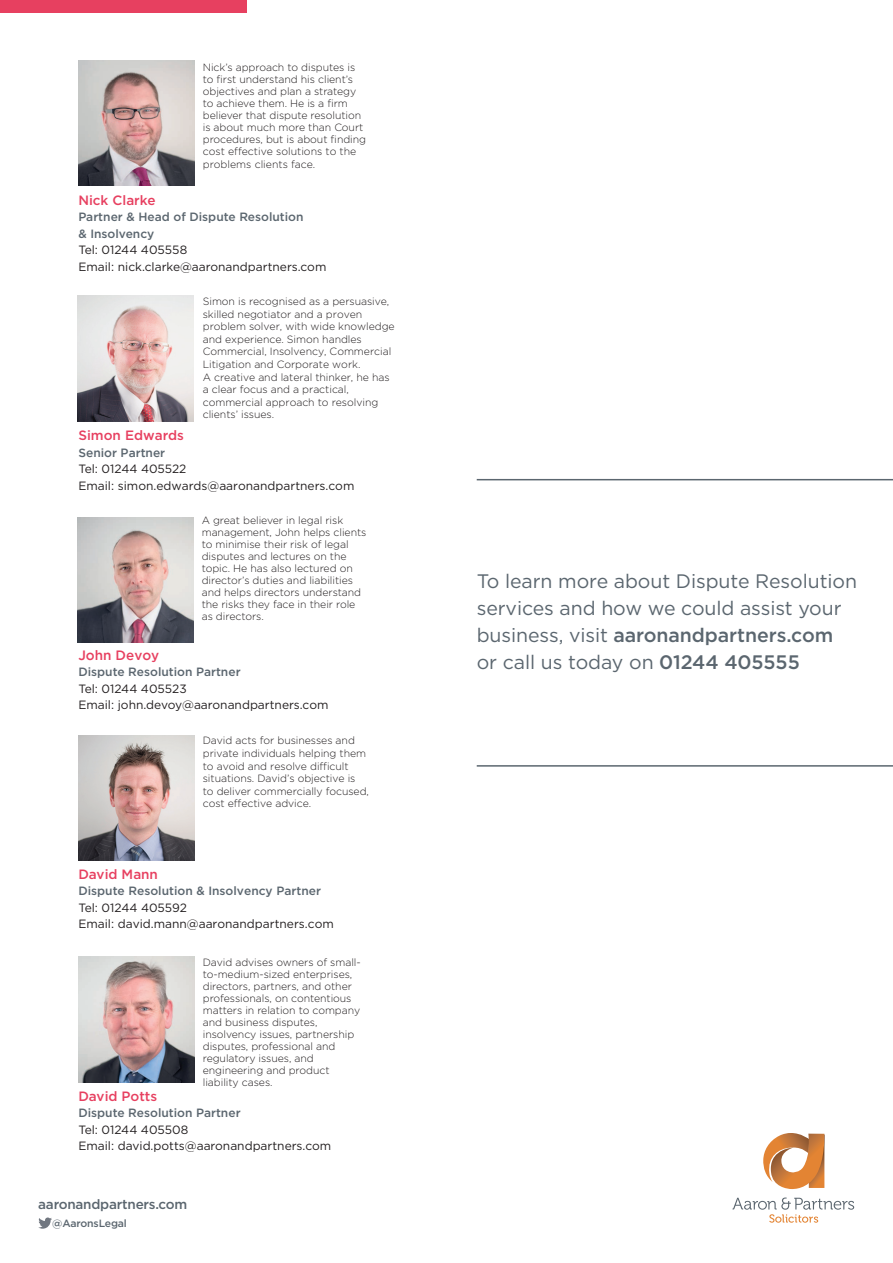
<style>
.page{position:relative;width:893px;height:1263px;background:#fff}
.page>*{position:absolute;margin:0;border:0;box-sizing:border-box;transform-origin:0 0}
.t1{font:19.5px/27px "Gotham";letter-spacing:-.005em;color:#5b666f}
.t2{font:500 13.5px "Gotham";color:#e74060}
.t3{font:500 13.5px "Gotham";letter-spacing:-.015em;color:#5b666f}
.t4{font:12px/16.5px "Gotham";color:#231f20}
.t5{font:500 12px/16.5px "Gotham";color:#5b666f}
.t6{font:300 10.5px/12px "Gotham";letter-spacing:-.005em;color:#231f20}
.t7{font:500 10.5px "Gotham";letter-spacing:-.015em;color:#5b666f}
.s1{font-weight:500}
</style>
<div class="page">
<img style="left:77px;top:296px;width:116px;height:125px">
<img style="left:77px;top:517px;width:116px;height:125px">
<img style="left:78px;top:735px;width:116px;height:125px">
<div style="left:0;top:0;width:247px;height:13px;background:#e74060"></div>
<svg style="left:38px;top:1217px;width:14px;height:12px"></svg>
<hr style="left:477px;top:479px;width:416px;height:1px;background:#5b666f">
<img style="left:78px;top:60px;width:116px;height:126px">
<hr style="left:477px;top:765px;width:416px;height:2px;background:#5b666f">
<svg style="left:763px;top:1133px;width:62px;height:56px"></svg>
<svg style="left:732px;top:1197px;width:122px;height:26px"></svg>
<img style="left:78px;top:957px;width:116px;height:125px">
<p class="t6" style="left:203px;top:61px;width:165px">Nick’s approach to disputes is to first understand his client’s objectives and plan a strategy to achieve them. He is a firm believer that dispute resolution is about much more than Court procedures, but is about finding cost effective solutions to the problems clients face.</p>
<p class="t2" style="left:78px;top:192px;width:79px">Nick Clarke</p>
<p class="t5" style="left:78px;top:209px;width:227px">Partner &amp; Head of Dispute Resolution &amp; Insolvency</p>
<p class="t4" style="left:78px;top:242px;width:249px">Tel: 01244 405558<br>Email: nick.clarke@aaronandpartners.com</p>
<p class="t6" style="left:203px;top:295px;width:193px;line-height:12.6px">Simon is recognised as a persuasive, skilled negotiator and a proven problem solver, with wide knowledge and experience. Simon handles<br>Commercial, Insolvency, Commercial<br>Litigation and Corporate work.<br>A creative and lateral thinker, he has a clear focus and a practical, commercial approach to resolving clients’ issues.</p>
<p class="t2" style="left:78px;top:428px;width:107px">Simon Edwards</p>
<p class="t5" style="left:78px;top:444px;width:88px">Senior Partner</p>
<p class="t4" style="left:78px;top:461px;width:278px">Tel: 01244 405522<br>Email: simon.edwards@aaronandpartners.com</p>
<p class="t6" style="left:202px;top:515px;width:166px">A great believer in legal risk management, John helps clients to minimise their risk of legal disputes and lectures on the topic. He has also lectured on director’s duties and liabilities and helps directors understand the risks they face in their role as directors.</p>
<p class="t2" style="left:78px;top:647px;width:82px">John Devoy</p>
<p class="t5" style="left:78px;top:663px;width:164px">Dispute Resolution Partner</p>
<p class="t4" style="left:78px;top:680px;width:252px">Tel: 01244 405523<br>Email: john.devoy@aaronandpartners.com</p>
<p class="t6" style="left:203px;top:734px;width:168px;line-height:12.6px">David acts for businesses and private individuals helping them to avoid and resolve difficult situations. David’s objective is to deliver commercially focused, cost effective advice.</p>
<p class="t2" style="left:78px;top:866px;width:81px">David Mann</p>
<p class="t5" style="left:78px;top:882px;width:244px">Dispute Resolution &amp; Insolvency Partner</p>
<p class="t4" style="left:78px;top:899px;width:257px">Tel: 01244 405592<br>Email: david.mann@aaronandpartners.com</p>
<p class="t6" style="left:203px;top:956px;width:159px">David advises owners of small&shy;to-medium-sized enterprises, directors, partners, and other professionals, on contentious matters in relation to company and business disputes, insolvency issues, partnership disputes, professional and regulatory issues, and engineering and product liability cases.</p>
<p class="t2" style="left:78px;top:1088px;width:80px">David Potts</p>
<p class="t5" style="left:78px;top:1104px;width:164px">Dispute Resolution Partner</p>
<p class="t4" style="left:78px;top:1121px;width:254px">Tel: 01244 405508<br>Email: david.potts@aaronandpartners.com</p>
<p class="t3" style="left:38px;top:1196px;width:151px">aaronandpartners.com</p>
<p class="t7" style="left:52px;top:1217px;width:76px">@AaronsLegal</p>
<h1 class="t1" style="left:477px;top:568px;width:382px">To learn more about Dispute Resolution services and how we could assist your business, visit <span class="s1">aaronandpartners.com </span>or call us today on <span class="s1">01244 405555</span></h1>
</div>
